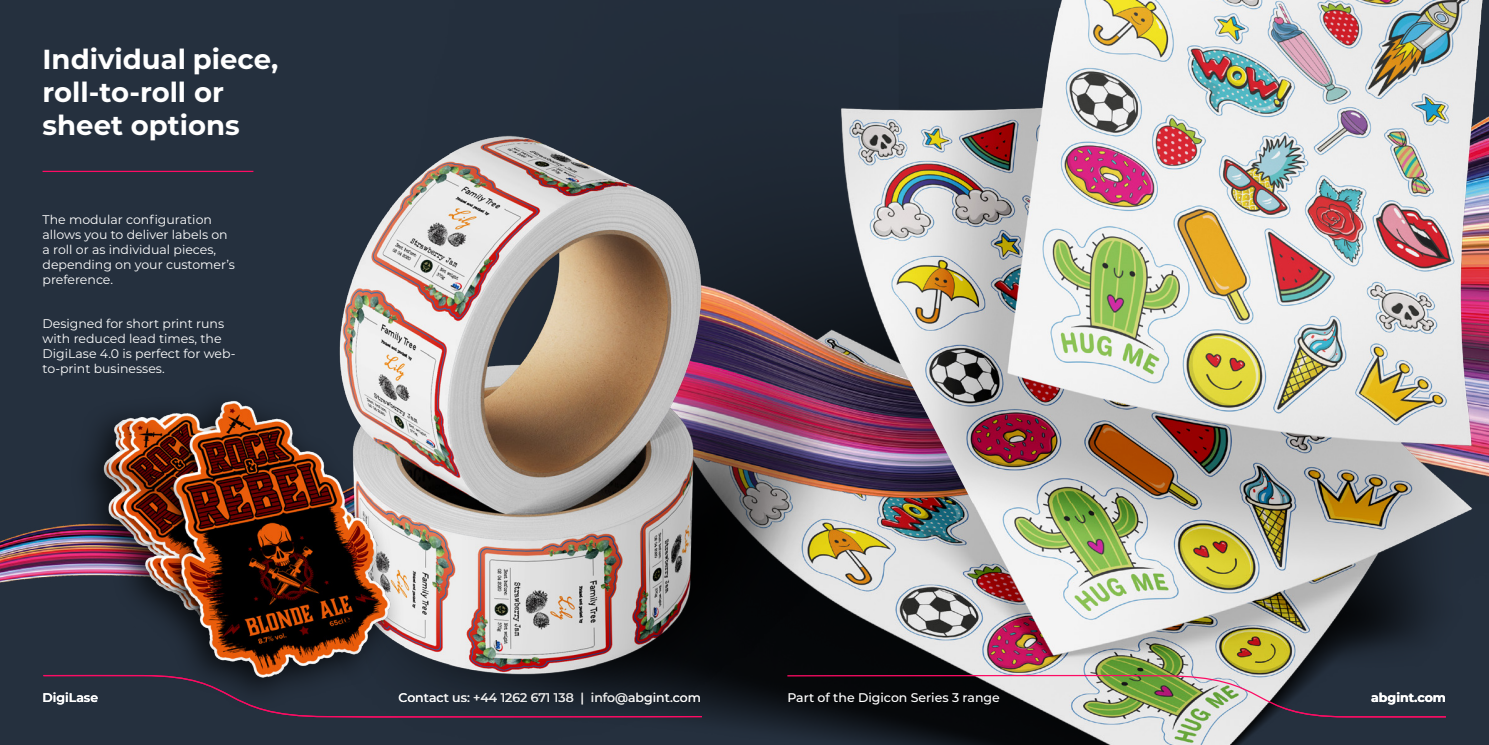
<style>
.page{position:relative;width:1489px;height:745px;background:#fff}
.page>*{position:absolute;margin:0;border:0;box-sizing:border-box;transform-origin:0 0}
.t1{font:700 27.5px/33px "Montserrat";color:#fff}
.t2{font:12.5px/15px "Montserrat";color:#fff}
.t3{font:500 12.5px "Montserrat";color:#fff}
.t4{font:700 12.5px "Montserrat";color:#fff}
.t5{font:600 12.5px "Montserrat";color:#fff}
</style>
<div class="page">
<img style="left:0;top:0;width:1488px;height:744px">
<img style="left:0;top:82px;width:1488px;height:504px">
<svg style="left:1040px;top:674px;width:406px;height:43px;background:#7b8176"></svg>
<div style="left:42px;top:674px;width:225px;height:43px;background:#25303e"></div>
<img style="left:267px;top:1px;width:773px;height:743px">
<hr style="left:43px;top:171px;width:210px;height:1px;background:#fd0c64">
<img style="left:898px;top:0;width:590px;height:503px">
<div style="left:68px;top:383px;width:337px;height:327px;background:#000;opacity:.75"></div>
<img style="left:92px;top:390px;width:307px;height:289px">
<h1 class="t1" style="left:43px;top:42px;width:237px">Individual piece, roll-to-roll or sheet options</h1>
<p class="t2" style="left:43px;top:211px;width:194px">The modular configuration allows you to deliver labels on a roll or as individual pieces, depending on your customer’s preference.</p>
<p class="t2" style="left:43px;top:315px;width:194px">Designed for short print runs with reduced lead times, the<br>DigiLase 4.0 is perfect for web&shy;to-print businesses.</p>
<p class="t5" style="left:43px;top:688px;width:57px">DigiLase</p>
<p class="t3" style="left:398px;top:688px;width:304px">Contact us: +44 1262 671 138 | info@abgint.com</p>
<p class="t3" style="left:787px;top:688px;width:214px">Part of the Digicon Series 3 range</p>
<p class="t4" style="left:1370px;top:688px;width:76px">abgint.com</p>
</div>
